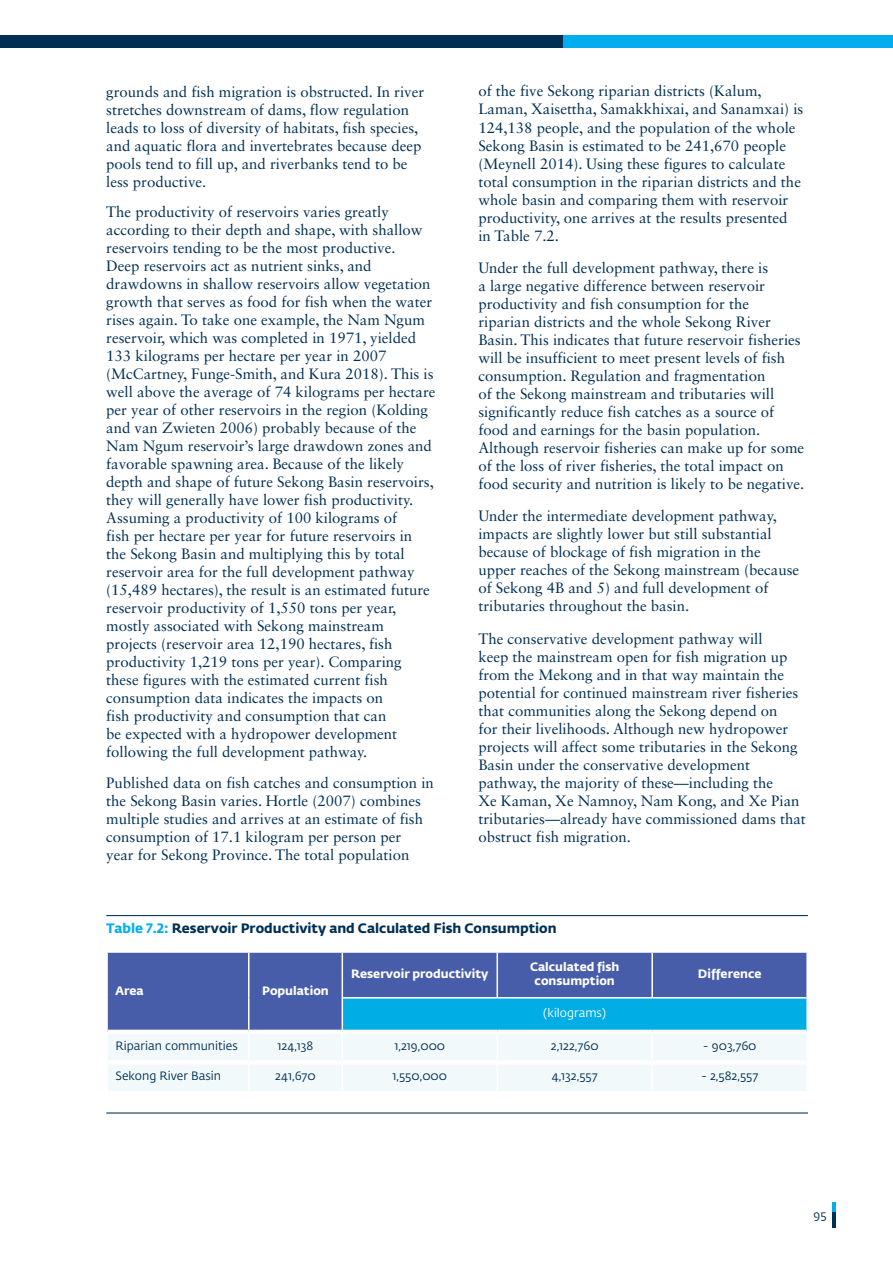
<style>
.page{position:relative;width:893px;height:1263px;background:#fff}
.page>*{position:absolute;margin:0;border:0;box-sizing:border-box;transform-origin:0 0}
.t1{font:15px/18px "Sabon LT Std";color:#002f54}
.t2{font:700 13.5px "Fedra Sans Std";color:#002f54}
.t3{font:12px "Fedra Sans Std";color:#002f54}
.t4{font:700 12px/14.4px "Fedra Sans Std";color:#fff;text-align:center}
.t5{font:12px "Fedra Sans Std";color:#fff}
.s1{color:#00aeef}
</style>
<div class="page">
<div style="left:562px;top:35px;width:331px;height:13px;background:#00aeef"></div>
<div style="left:0;top:35px;width:562px;height:13px;background:#002f54"></div>
<hr style="left:833px;top:1202px;width:3px;height:25px;background:#002f54">
<svg style="left:833px;top:1202px;width:3px;height:10px"></svg>
<hr style="left:106px;top:915px;width:702px;height:1px;background:#002f54">
<div style="left:108px;top:953px;width:698px;height:77px;background:#485daa"></div>
<div style="left:342px;top:998px;width:465px;height:34px;background:#00ade4"></div>
<hr style="left:248px;top:953px;width:1px;height:45px;background:#fff">
<hr style="left:342px;top:953px;width:1px;height:45px;background:#fff">
<hr style="left:496px;top:953px;width:2px;height:44px;background:#fff">
<hr style="left:651px;top:953px;width:2px;height:44px;background:#fff">
<hr style="left:248px;top:998px;width:1px;height:32px;background:#fff">
<hr style="left:342px;top:998px;width:1px;height:32px;background:#fff">
<hr style="left:806px;top:998px;width:2px;height:34px;background:#fff">
<div style="left:108px;top:1034px;width:698px;height:57px;background:#f2f9fa"></div>
<hr style="left:496px;top:1064px;width:2px;height:27px;background:#fff">
<hr style="left:651px;top:1064px;width:2px;height:27px;background:#fff">
<hr style="left:342px;top:1030px;width:155px;height:4px;background:#fff">
<hr style="left:497px;top:1030px;width:155px;height:4px;background:#fff">
<hr style="left:652px;top:1030px;width:154px;height:4px;background:#fff">
<hr style="left:108px;top:1060px;width:141px;height:4px;background:#fff">
<hr style="left:249px;top:1060px;width:93px;height:4px;background:#fff">
<hr style="left:342px;top:1060px;width:155px;height:4px;background:#fff">
<hr style="left:497px;top:1060px;width:155px;height:4px;background:#fff">
<hr style="left:652px;top:1060px;width:154px;height:4px;background:#fff">
<hr style="left:343px;top:997px;width:154px;height:1px;background:#fff">
<hr style="left:497px;top:997px;width:155px;height:1px;background:#fff">
<hr style="left:652px;top:997px;width:154px;height:1px;background:#fff">
<hr style="left:106px;top:1112px;width:702px;height:1px;background:#002f54">
<p class="t1" style="left:106px;top:82px;width:319px">grounds and fish migration is obstructed. In river stretches downstream of dams, flow regulation leads to loss of diversity of habitats, fish species, and aquatic flora and invertebrates because deep pools tend to fill up, and riverbanks tend to be less productive.</p>
<p class="t1" style="left:106px;top:203px;width:331px">The productivity of reservoirs varies greatly according to their depth and shape, with shallow reservoirs tending to be the most productive.<br>Deep reservoirs act as nutrient sinks, and drawdowns in shallow reservoirs allow vegetation growth that serves as food for fish when the water rises again. To take one example, the Nam Ngum reservoir, which was completed in 1971, yielded 133 kilograms per hectare per year in 2007 (McCartney, Funge-Smith, and Kura 2018). This is well above the average of 74 kilograms per hectare per year of other reservoirs in the region (Kolding and van Zwieten 2006) probably because of the Nam Ngum reservoir’s large drawdown zones and favorable spawning area. Because of the likely depth and shape of future Sekong Basin reservoirs, they will generally have lower fish productivity.<br>Assuming a productivity of 100 kilograms of<br>fish per hectare per year for future reservoirs in the Sekong Basin and multiplying this by total reservoir area for the full development pathway (15,489 hectares), the result is an estimated future reservoir productivity of 1,550 tons per year, mostly associated with Sekong mainstream projects (reservoir area 12,190 hectares, fish productivity 1,219 tons per year). Comparing these figures with the estimated current fish consumption data indicates the impacts on<br>fish productivity and consumption that can<br>be expected with a hydropower development following the full development pathway.</p>
<p class="t1" style="left:106px;top:774px;width:329px">Published data on fish catches and consumption in the Sekong Basin varies. Hortle (2007) combines multiple studies and arrives at an estimate of fish consumption of 17.1 kilogram per person per<br>year for Sekong Province. The total population</p>
<p class="t1" style="left:478px;top:82px;width:327px">of the five Sekong riparian districts (Kalum, Laman, Xaisettha, Samakkhixai, and Sanamxai) is 124,138 people, and the population of the whole Sekong Basin is estimated to be 241,670 people (Meynell 2014). Using these figures to calculate total consumption in the riparian districts and the whole basin and comparing them with reservoir productivity, one arrives at the results presented in Table 7.2.</p>
<p class="t1" style="left:478px;top:259px;width:327px">Under the full development pathway, there is<br>a large negative difference between reservoir productivity and fish consumption for the riparian districts and the whole Sekong River Basin. This indicates that future reservoir fisheries will be insufficient to meet present levels of fish consumption. Regulation and fragmentation<br>of the Sekong mainstream and tributaries will significantly reduce fish catches as a source of food and earnings for the basin population.<br>Although reservoir fisheries can make up for some of the loss of river fisheries, the total impact on food security and nutrition is likely to be negative.</p>
<p class="t1" style="left:478px;top:507px;width:322px">Under the intermediate development pathway, impacts are slightly lower but still substantial because of blockage of fish migration in the upper reaches of the Sekong mainstream (because of Sekong 4B and 5) and full development of tributaries throughout the basin.</p>
<p class="t1" style="left:478px;top:629px;width:329px">The conservative development pathway will<br>keep the mainstream open for fish migration up from the Mekong and in that way maintain the potential for continued mainstream river fisheries that communities along the Sekong depend on<br>for their livelihoods. Although new hydropower projects will affect some tributaries in the Sekong Basin under the conservative development pathway, the majority of these—including the<br>Xe Kaman, Xe Namnoy, Nam Kong, and Xe Pian tributaries—already have commissioned dams that obstruct fish migration.</p>
<p class="t2" style="left:106px;top:919px;width:452px"><span class="s1">Table 7.2:</span> Reservoir Productivity and Calculated Fish Consumption</p>
<p class="t4" style="left:116px;top:983px;width:30px">Area</p>
<p class="t4" style="left:262px;top:983px;width:68px">Population</p>
<p class="t4" style="left:351px;top:966px;width:139px">Reservoir productivity</p>
<p class="t4" style="left:530px;top:959px;width:91px">Calculated fish consumption</p>
<p class="t4" style="left:698px;top:966px;width:65px">Difference</p>
<p class="t5" style="left:543px;top:1006px;width:64px">(kilograms)</p>
<p class="t3" style="left:116px;top:1038px;width:124px">Riparian communities</p>
<p class="t3" style="left:278px;top:1038px;width:37px">124,138</p>
<p class="t3" style="left:394px;top:1038px;width:52px">1,219,000</p>
<p class="t3" style="left:551px;top:1038px;width:49px">2,122,760</p>
<p class="t3" style="left:703px;top:1038px;width:55px">- 903,760</p>
<p class="t3" style="left:116px;top:1069px;width:107px">Sekong River Basin</p>
<p class="t3" style="left:275px;top:1069px;width:42px">241,670</p>
<p class="t3" style="left:392px;top:1069px;width:56px">1,550,000</p>
<p class="t3" style="left:552px;top:1069px;width:47px">4,132,557</p>
<p class="t3" style="left:701px;top:1069px;width:59px">- 2,582,557</p>
<p class="t3" style="left:813px;top:1208px;width:15px">95</p>
</div>
